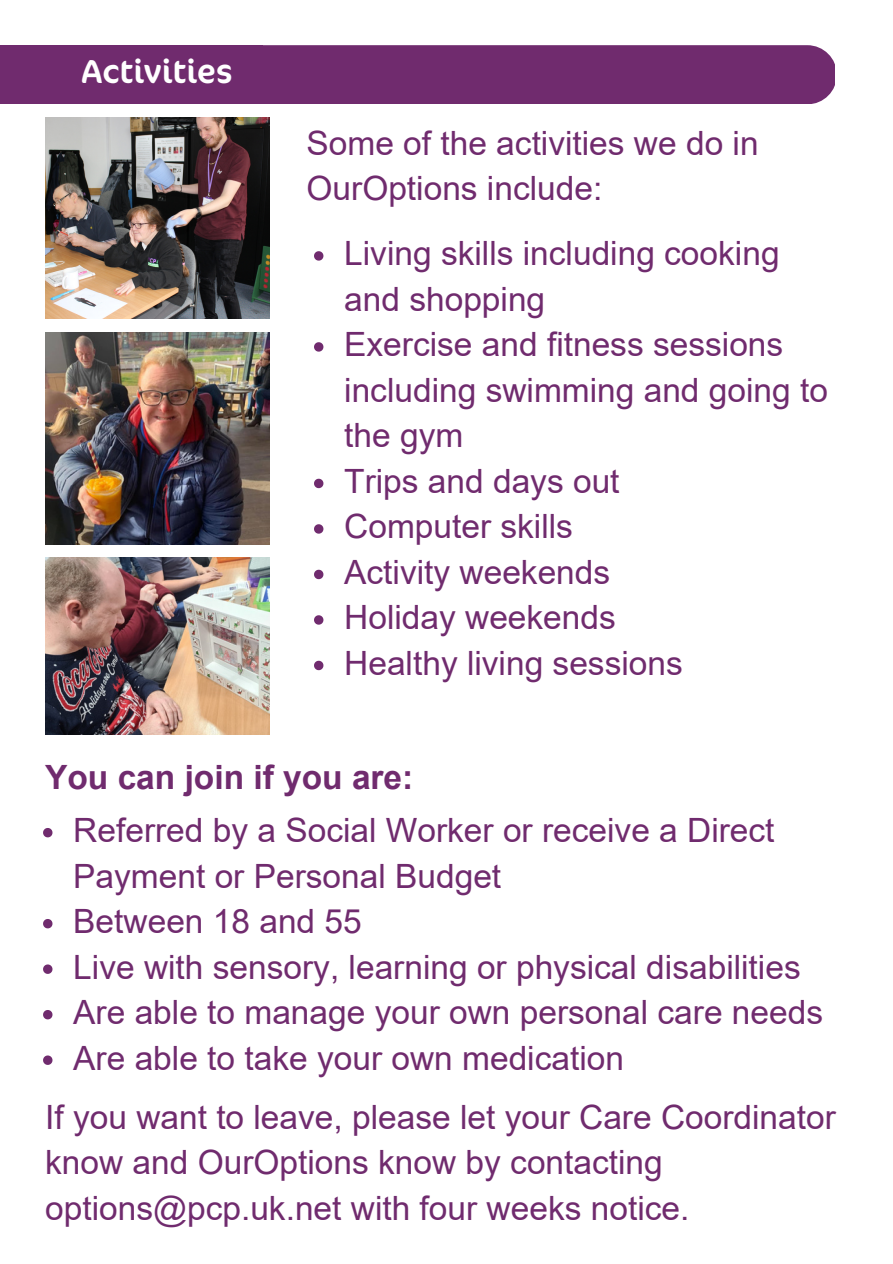
<style>
.page{position:relative;width:893px;height:1264px;background:#fff}
.page>*{position:absolute;margin:0;border:0;box-sizing:border-box;transform-origin:0 0}
.t1{font:33.45px/45.5px "Arial";color:#702b6e}
.t2{font:700 33.45px "Arial";color:#702b6e}
.t3{font:33.45px "Cocon";color:#fff}
</style>
<div class="page">
<div style="left:0;top:45px;width:834px;height:59px;background:#702b6e"></div>
<img style="left:45px;top:117px;width:224px;height:201px">
<img style="left:45px;top:333px;width:224px;height:211px">
<img style="left:45px;top:557px;width:224px;height:177px">
<svg style="left:314px;top:251px;width:9px;height:9px"></svg>
<svg style="left:314px;top:342px;width:9px;height:9px"></svg>
<svg style="left:314px;top:479px;width:9px;height:9px"></svg>
<svg style="left:314px;top:524px;width:9px;height:9px"></svg>
<svg style="left:314px;top:569px;width:9px;height:10px"></svg>
<svg style="left:314px;top:615px;width:9px;height:9px"></svg>
<svg style="left:314px;top:660px;width:9px;height:10px"></svg>
<svg style="left:43px;top:828px;width:9px;height:9px"></svg>
<svg style="left:43px;top:919px;width:9px;height:9px"></svg>
<svg style="left:43px;top:964px;width:9px;height:9px"></svg>
<svg style="left:43px;top:1010px;width:9px;height:9px"></svg>
<svg style="left:43px;top:1055px;width:9px;height:9px"></svg>
<p class="t3" style="left:82px;top:52px;width:152px">Activities</p>
<p class="t1" style="left:306px;top:120px;width:453px">Some of the activities we do in<br>OurOptions include:</p>
<p class="t1" style="left:344px;top:231px;width:485px">Living skills including cooking and shopping<br>Exercise and fitness sessions including swimming and going to the gym<br>Trips and days out<br>Computer skills<br>Activity weekends<br>Holiday weekends<br>Healthy living sessions</p>
<p class="t2" style="left:45px;top:758px;width:370px">You can join if you are:</p>
<p class="t1" style="left:73px;top:807px;width:751px">Referred by a Social Worker or receive a Direct Payment or Personal Budget<br>Between 18 and 55<br>Live with sensory, learning or physical disabilities Are able to manage your own personal care needs Are able to take your own medication</p>
<p class="t1" style="left:45px;top:1094px;width:792px">If you want to leave, please let your Care Coordinator know and OurOptions know by contacting options@pcp.uk.net with four weeks notice.</p>
</div>
